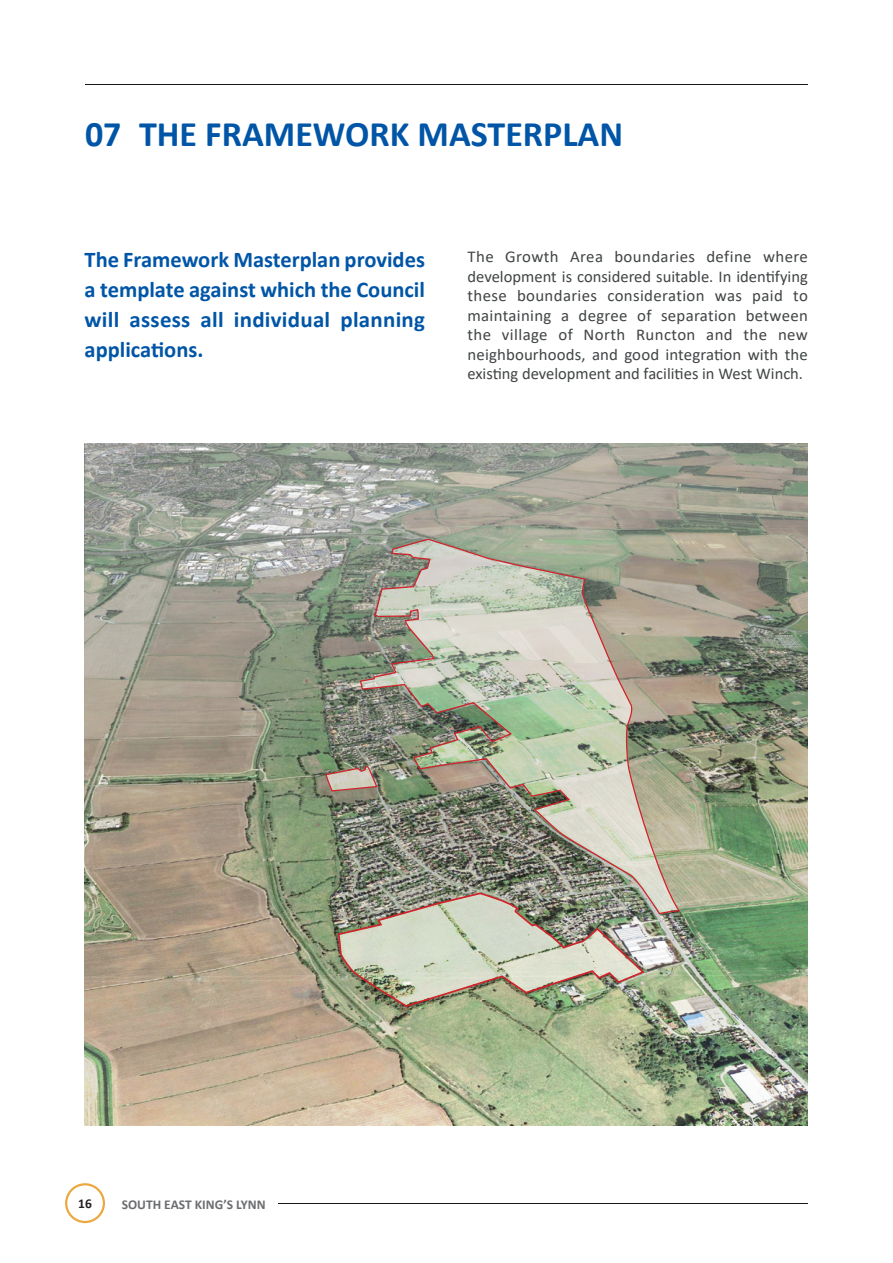
<style>
.page{position:relative;width:893px;height:1263px;background:#fff}
.page>*{position:absolute;margin:0;border:0;box-sizing:border-box;transform-origin:0 0}
.t1{font:700 36px "Calibri";color:#0155a7}
.t2{font:700 22.5px/30px "Calibri";letter-spacing:.01em;color:#0155a7;text-align:justify}
._4_Text_-_bullets{font:16.5px/19.5px "Calibri";color:#414445;text-align:justify}
.t3{font:700 13.5px "Calibri";color:#6c6d70}
.t4{font:700 13.5px "Calibri";color:#231f20}
</style>
<div class="page">
<img style="left:85px;top:443px;width:723px;height:683px">
<svg style="left:85px;top:443px;width:722px;height:323px;background:#989a8c"></svg>
<img style="left:337px;top:891px;width:309px;height:117px">
<svg style="left:325px;top:765px;width:34px;height:27px"></svg>
<img style="left:359px;top:538px;width:322px;height:377px">
<hr style="left:84px;top:1201px;width:726px;height:3px;background:#231f20;opacity:.3">
<hr style="left:84px;top:83px;width:726px;height:3px;background:#231f20;opacity:.3">
<div style="left:110px;top:1198px;width:168px;height:11px;background:#fff"></div>
<div style="left:65px;top:1183px;width:40px;height:40px;background:#fff;border-radius:50%"></div>
<div style="left:63px;top:1181px;width:44px;height:44px;border:4px solid #eba840;border-radius:50%"></div>
<div style="left:61px;top:1179px;width:49px;height:48px;border:4px solid #fff;border-radius:50%"></div>
<p class="t1" style="left:85px;top:109px;width:540px">07 THE FRAMEWORK MASTERPLAN</p>
<p class="t2" style="left:85px;top:244px;width:342px">The Framework Masterplan provides a template against which the Council will assess all individual planning applications.</p>
<p class="_4_Text_-_bullets" style="left:467px;top:247px;width:342px">The Growth Area boundaries define where development is considered suitable. In identifying these boundaries consideration was paid to maintaining a degree of separation between the village of North Runcton and the new neighbourhoods, and good integration with the existing development and facilities in West Winch.</p>
<p class="t4" style="left:78px;top:1194px;width:15px">16</p>
<p class="t3" style="left:122px;top:1195px;width:145px">SOUTH EAST KING’S LYNN</p>
</div>
